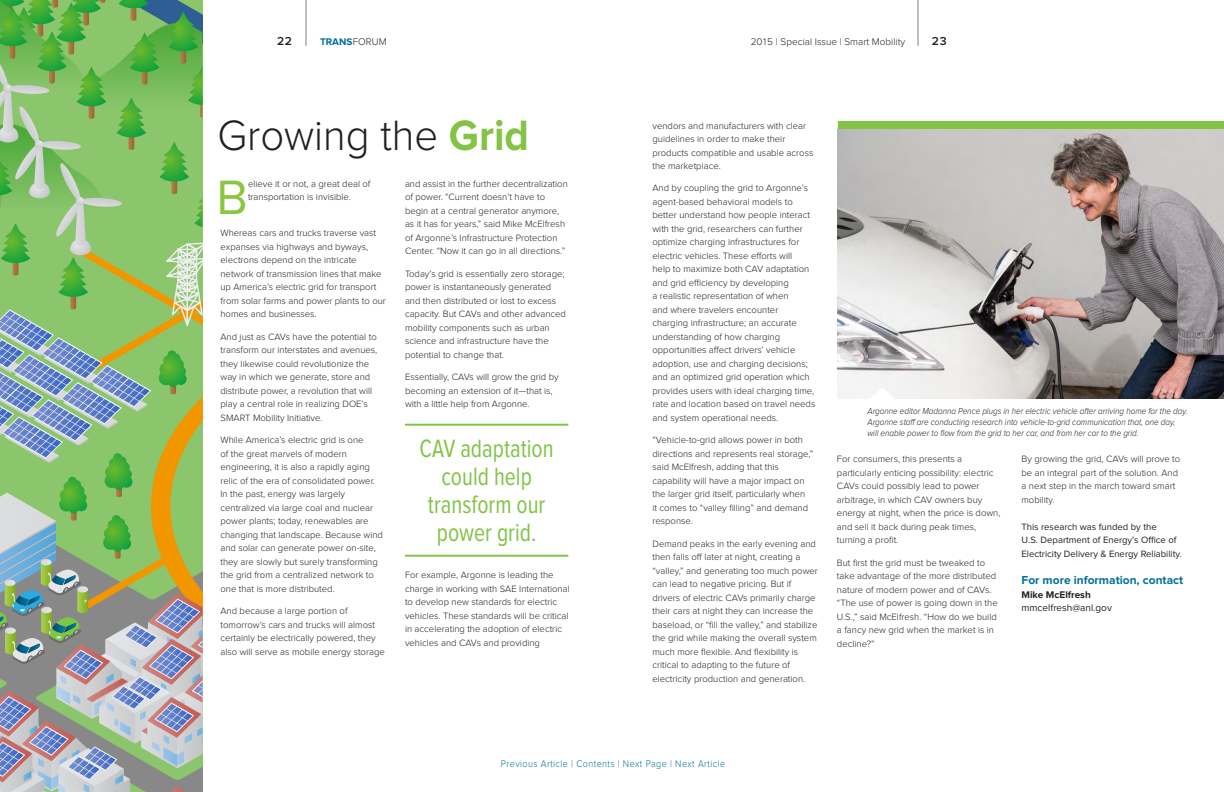
<style>
.page{position:relative;width:1224px;height:792px;background:#fff}
.page>*{position:absolute;margin:0;border:0;box-sizing:border-box;transform-origin:0 0}
.TF_body_text{font:50px "Proxima Nova";color:#8bc63e}
.headline{font:300 44px "Proxima Nova";color:#231f20;scale:.95 1}
.New_callouts{font:26px/28px "Proxima Nova Cond";color:#83c447;text-align:center;scale:.9 1}
.t1{font:700 12px "Proxima Nova";color:#006f9f}
.t2{font:600 12px "Proxima Nova";color:#231f20}
.t3{font:300 10px "Proxima Nova";letter-spacing:.05em;color:#006f9f;scale:.9 1}
.t4{font:300 10px "Proxima Nova";color:#231f20}
.t5{font:10px/13.5px "Proxima Nova";color:#231f20}
.t6{font:700 10px "Proxima Nova";color:#006f9f}
.TF_body_text-2{font:300 9.5px/13.5px "Proxima Nova";color:#231f20}
.TF_body_text-3{font:9.5px/13.5px "Proxima Nova";color:#231f20}
.Captions{font:italic 300 9px/11px "Proxima Nova";color:#231f20;scale:.9 1}
.s1{font-weight:300;color:#231f20}
.s2{font-weight:700;color:#83c447}
.s3{font-weight:700}
</style>
<div class="page">
<hr style="left:306px;top:0;width:1px;height:46px;background:#808285">
<hr style="left:918px;top:0;width:1px;height:46px;background:#808285">
<svg style="left:0;top:0;width:203px;height:792px;background:#8fb57f"></svg>
<img style="left:838px;top:129px;width:386px;height:269px">
<div style="left:838px;top:121px;width:386px;height:8px;background:#83c447"></div>
<svg style="left:866px;top:386px;width:31px;height:13px"></svg>
<hr style="left:405px;top:424px;width:163px;height:2px;background:#83c447">
<hr style="left:405px;top:555px;width:163px;height:2px;background:#83c447">
<p class="t2" style="left:277px;top:35px;width:16px">22</p>
<p class="t6" style="left:320px;top:37px;width:68px">TRANS<span class="s1">FORUM</span></p>
<p class="t4" style="left:751px;top:37px;width:156px">2015 | Special Issue | Smart Mobility</p>
<p class="t2" style="left:932px;top:35px;width:16px">23</p>
<p class="headline" style="left:217px;top:116px;width:330px">Growing the <span class="s2">Grid</span></p>
<p class="TF_body_text" style="left:217px;top:174px;width:33px">B</p>
<p class="TF_body_text-2" style="left:248px;top:177px;width:124px">elieve it or not, a great deal of transportation is invisible.</p>
<p class="TF_body_text-2" style="left:221px;top:227px;width:167px">Whereas cars and trucks traverse vast expanses via highways and byways, electrons depend on the intricate network of transmission lines that make up America’s electric grid for transport from solar farms and power plants to our homes and businesses.</p>
<p class="TF_body_text-2" style="left:221px;top:330px;width:158px">And just as CAVs have the potential to transform our interstates and avenues, they likewise could revolutionize the way in which we generate, store and distribute power, a revolution that will play a central role in realizing DOE’s SMART Mobility Initiative.</p>
<p class="TF_body_text-2" style="left:221px;top:434px;width:164px">While America’s electric grid is one<br>of the great marvels of modern engineering, it is also a rapidly aging relic of the era of consolidated power.<br>In the past, energy was largely centralized via large coal and nuclear power plants; today, renewables are changing that landscape. Because wind and solar can generate power on-site, they are slowly but surely transforming the grid from a centralized network to one that is more distributed.</p>
<p class="TF_body_text-2" style="left:221px;top:605px;width:166px">And because a large portion of tomorrow’s cars and trucks will almost certainly be electrically powered, they also will serve as mobile energy storage</p>
<p class="TF_body_text-2" style="left:405px;top:177px;width:164px">and assist in the further decentralization of power. “Current doesn’t have to begin at a central generator anymore, as it has for years,” said Mike McElfresh of Argonne’s Infrastructure Protection Center. “Now it can go in all directions.”</p>
<p class="TF_body_text-2" style="left:405px;top:267px;width:163px">Today’s grid is essentially zero storage; power is instantaneously generated and then distributed or lost to excess capacity. But CAVs and other advanced mobility components such as urban science and infrastructure have the potential to change that.</p>
<p class="TF_body_text-2" style="left:405px;top:371px;width:155px">Essentially, CAVs will grow the grid by becoming an extension of it—that is, with a little help from Argonne.</p>
<p class="New_callouts" style="left:420px;top:436px;width:150px">CAV adaptation could help transform our power grid.</p>
<p class="TF_body_text-2" style="left:405px;top:569px;width:166px">For example, Argonne is leading the charge in working with SAE International to develop new standards for electric vehicles. These standards will be critical in accelerating the adoption of electric vehicles and CAVs and providing</p>
<p class="TF_body_text-2" style="left:652px;top:119px;width:162px">vendors and manufacturers with clear guidelines in order to make their products compatible and usable across the marketplace.</p>
<p class="TF_body_text-2" style="left:652px;top:182px;width:164px">And by coupling the grid to Argonne’s agent-based behavioral models to better understand how people interact with the grid, researchers can further optimize charging infrastructures for electric vehicles. These efforts will<br>help to maximize both CAV adaptation and grid efficiency by developing<br>a realistic representation of when<br>and where travelers encounter charging infrastructure; an accurate understanding of how charging opportunities affect drivers’ vehicle adoption, use and charging decisions; and an optimized grid operation which provides users with ideal charging time, rate and location based on travel needs and system operational needs.</p>
<p class="TF_body_text-2" style="left:652px;top:434px;width:162px">“Vehicle-to-grid allows power in both directions and represents real storage,” said McElfresh, adding that this capability will have a major impact on the larger grid itself, particularly when<br>it comes to “valley filling” and demand response.</p>
<p class="TF_body_text-2" style="left:652px;top:537px;width:167px">Demand peaks in the early evening and then falls off later at night, creating a “valley,” and generating too much power can lead to negative pricing. But if drivers of electric CAVs primarily charge their cars at night they can increase the baseload, or “fill the valley,” and stabilize the grid while making the overall system much more flexible. And flexibility is critical to adapting to the future of electricity production and generation.</p>
<p class="Captions" style="left:867px;top:406px;width:357px">Argonne editor Madonna Pence plugs in her electric vehicle after arriving home for the day.<br>Argonne staff are conducting research into vehicle-to-grid communication that, one day, will enable power to flow from the grid to her car, and from her car to the grid.</p>
<p class="TF_body_text-2" style="left:837px;top:453px;width:165px">For consumers, this presents a particularly enticing possibility: electric CAVs could possibly lead to power arbitrage, in which CAV owners buy energy at night, when the price is down, and sell it back during peak times, turning a profit.</p>
<p class="TF_body_text-2" style="left:837px;top:556px;width:162px">But first the grid must be tweaked to take advantage of the more distributed nature of modern power and of CAVs. “The use of power is going down in the<br>U.S.,” said McElfresh. “How do we build a fancy new grid when the market is in decline?”</p>
<p class="TF_body_text-2" style="left:1021px;top:453px;width:160px">By growing the grid, CAVs will prove to be an integral part of the solution. And a next step in the march toward smart mobility.</p>
<p class="TF_body_text-3" style="left:1021px;top:520px;width:162px">This research was funded by the<br>U.S. Department of Energy’s Office of<br>Electricity Delivery &amp; Energy Reliability.</p>
<p class="t1" style="left:1022px;top:575px;width:163px">For more information, contact</p>
<p class="t5" style="left:1022px;top:588px;width:92px"><span class="s3">Mike McElfresh </span>mmcelfresh@anl.gov</p>
<p class="t3" style="left:501px;top:759px;width:251px">Previous Article | Contents | Next Page | Next Article</p>
</div>
